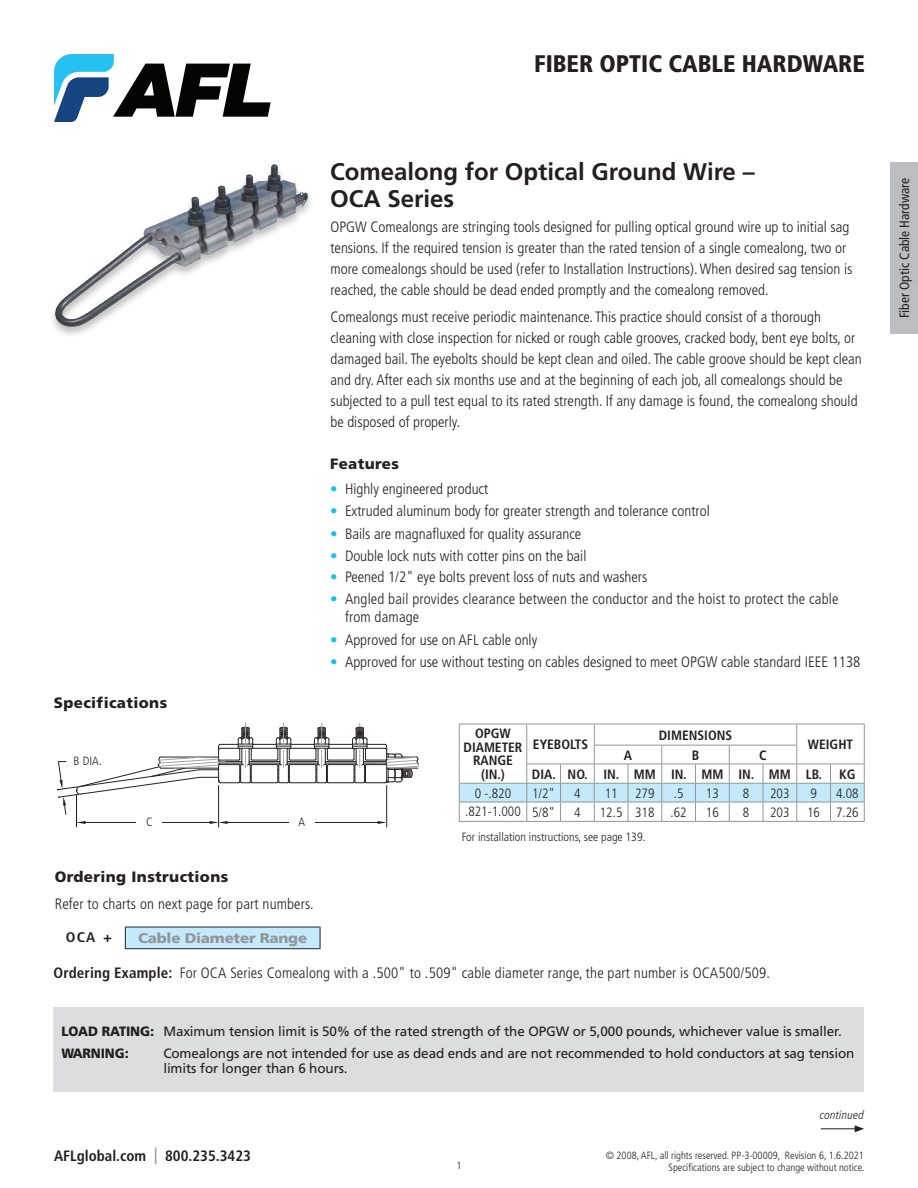
<style>
.page{position:relative;width:918px;height:1188px;background:#fff}
.page>*{position:absolute;margin:0;border:0;box-sizing:border-box;transform-origin:0 0}
.FPP_Product_Title{font:700 24px/27px "Frutiger LT Std";color:#231f20}
.t1{font:900 condensed 24px "Frutiger LT Std";color:#231f20}
.PP_body_copy{font:300 condensed 15px/21px "Frutiger LT Std";color:#231f20}
.FPP_Bullits{font:300 condensed 15px/18px "Frutiger LT Std";color:#231f20}
.FPP_Body_Text{font:300 condensed 15px "Frutiger LT Std";letter-spacing:.01em;color:#231f20}
.FPP_Subhead{font:900 15px "Frutiger LT Std";letter-spacing:.025em;color:#231f20}
.t2{font:700 condensed 15px "Frutiger LT Std";color:#231f20}
.FPP_Example-BoxedIn{font:900 13.95px "Frutiger LT Std";letter-spacing:-.015em;color:#939598;scale:1.07 1}
.FPP_Example-BoxedIn-2{font:700 condensed 13.95px "Frutiger LT Std";color:#231f20;scale:1.07 1}
.t3{font:900 condensed 13.95px "Frutiger LT Std";color:#231f20;scale:1.07 1}
.t4{font:13.5px/15px "Frutiger LT Std";letter-spacing:-.01em;color:#231f20}
.FPP_Table_Header{font:700 condensed 13.5px/13.5px "Frutiger LT Std";color:#231f20;text-align:center}
.FPP_Table_Body_Text{font:300 condensed 13.5px "Frutiger LT Std";color:#231f20}
.t5{font:condensed 13.5px "Frutiger LT Std";color:#231f20}
.t6{font:900 13.5px "Frutiger LT Std";letter-spacing:-.01em;color:#231f20;scale:.95 1}
.FPP_Caption{font:300 condensed 12px "Frutiger LT Std";color:#231f20}
.FPP_Body_Text-2{font:italic 300 condensed 12px "Frutiger LT Pro";letter-spacing:.01em;color:#231f20}
.t7{font:300 condensed 10.5px/12px "Frutiger LT Std";color:#231f20;text-align:right}
.s1{color:#15c0f2}
.s2{font-weight:700}
.s3{font-weight:900}
.s4{font-size:16.5px;color:#939598}
</style>
<div class="page">
<div style="left:890px;top:162px;width:28px;height:172px;background:#bcbdc0"></div>
<svg style="left:54px;top:54px;width:217px;height:68px"></svg>
<img style="left:52px;top:164px;width:259px;height:171px">
<hr style="left:821px;top:1128px;width:36px;height:1px;background:#231f20">
<svg style="left:855px;top:1125px;width:9px;height:7px"></svg>
<svg style="left:459px;top:724px;width:406px;height:97px"></svg>
<hr style="left:459px;top:821px;width:68px;height:1px;background:#939598">
<hr style="left:527px;top:821px;width:34px;height:1px;background:#939598">
<hr style="left:561px;top:821px;width:33px;height:1px;background:#939598">
<hr style="left:594px;top:821px;width:34px;height:1px;background:#939598">
<hr style="left:628px;top:821px;width:34px;height:1px;background:#939598">
<hr style="left:662px;top:821px;width:34px;height:1px;background:#939598">
<hr style="left:696px;top:821px;width:33px;height:1px;background:#939598">
<hr style="left:729px;top:821px;width:34px;height:1px;background:#939598">
<hr style="left:763px;top:821px;width:34px;height:1px;background:#939598">
<hr style="left:797px;top:821px;width:34px;height:1px;background:#939598">
<hr style="left:831px;top:821px;width:34px;height:1px;background:#939598">
<div style="left:125px;top:927px;width:195px;height:22px;background:#c3e9fa"></div>
<hr style="left:125px;top:927px;width:195px;height:1px;background:#231f20">
<svg style="left:125px;top:927px;width:1px;height:21px"></svg>
<svg style="left:320px;top:927px;width:1px;height:21px"></svg>
<hr style="left:125px;top:948px;width:195px;height:1px;background:#231f20">
<hr style="left:228px;top:822px;width:150px;height:1px;background:#252122">
<hr style="left:218px;top:785px;width:1px;height:42px;background:#252122">
<hr style="left:76px;top:795px;width:1px;height:32px;background:#252122">
<hr style="left:86px;top:822px;width:124px;height:1px;background:#252122">
<svg style="left:77px;top:821px;width:9px;height:3px"></svg>
<svg style="left:210px;top:821px;width:18px;height:3px"></svg>
<hr style="left:386px;top:785px;width:1px;height:42px;background:#252122">
<svg style="left:378px;top:821px;width:10px;height:3px"></svg>
<svg style="left:57px;top:723px;width:362px;height:92px"></svg>
<div style="left:289px;top:814px;width:26px;height:15px;background:#fff"></div>
<div style="left:136px;top:814px;width:26px;height:15px;background:#fff"></div>
<div style="left:54px;top:1007px;width:810px;height:85px;background:#dcdddf"></div>
<h1 class="t1" style="left:534px;top:49px;width:332px">FIBER OPTIC CABLE HARDWARE</h1>
<p class="FPP_Subhead" style="left:54px;top:694px;width:115px">Specifications</p>
<p class="FPP_Caption" style="left:74px;top:754px;width:30px">B DIA.</p>
<p class="FPP_Caption" style="left:146px;top:815px;width:8px">C</p>
<p class="FPP_Caption" style="left:299px;top:815px;width:8px">A</p>
<p class="FPP_Subhead" style="left:55px;top:867px;width:175px">Ordering Instructions</p>
<p class="FPP_Body_Text" style="left:55px;top:896px;width:260px">Refer to charts on next page for part numbers.</p>
<p class="FPP_Example-BoxedIn-2" style="left:66px;top:929px;width:29px">OCA</p>
<p class="t3" style="left:103px;top:929px;width:10px">+</p>
<p class="FPP_Example-BoxedIn" style="left:138px;top:930px;width:160px">Cable Diameter Range</p>
<p class="FPP_Product_Title" style="left:330px;top:158px;width:426px">Comealong for Optical Ground Wire –<br>OCA Series</p>
<p class="PP_body_copy" style="left:330px;top:216px;width:524px">OPGW Comealongs are stringing tools designed for pulling optical ground wire up to initial sag tensions. If the required tension is greater than the rated tension of a single comealong, two or more comealongs should be used (refer to Installation Instructions). When desired sag tension is reached, the cable should be dead ended promptly and the comealong removed.</p>
<p class="PP_body_copy" style="left:330px;top:306px;width:533px">Comealongs must receive periodic maintenance. This practice should consist of a thorough cleaning with close inspection for nicked or rough cable grooves, cracked body, bent eye bolts, or damaged bail. The eyebolts should be kept clean and oiled. The cable groove should be kept clean and dry. After each six months use and at the beginning of each job, all comealongs should be subjected to a pull test equal to its rated strength. If any damage is found, the comealong should be disposed of properly.</p>
<p class="FPP_Subhead" style="left:330px;top:455px;width:71px">Features</p>
<p class="FPP_Bullits" style="left:330px;top:480px;width:160px"><span class="s1">•</span> Highly engineered product</p>
<p class="FPP_Bullits" style="left:330px;top:502px;width:381px"><span class="s1">•</span> Extruded aluminum body for greater strength and tolerance control</p>
<p class="FPP_Bullits" style="left:330px;top:525px;width:253px"><span class="s1">•</span> Bails are magnafluxed for quality assurance</p>
<p class="FPP_Bullits" style="left:330px;top:547px;width:258px"><span class="s1">•</span> Double lock nuts with cotter pins on the bail</p>
<p class="FPP_Bullits" style="left:330px;top:568px;width:319px"><span class="s1">•</span> Peened 1/2" eye bolts prevent loss of nuts and washers</p>
<p class="FPP_Bullits" style="left:345px;top:590px;width:495px;text-indent:-15px"><span class="s1">•</span> Angled bail provides clearance between the conductor and the hoist to protect the cable from damage</p>
<p class="FPP_Bullits" style="left:330px;top:631px;width:209px"><span class="s1">•</span> Approved for use on AFL cable only</p>
<p class="FPP_Bullits" style="left:330px;top:653px;width:532px"><span class="s1">•</span> Approved for use without testing on cables designed to meet OPGW cable standard IEEE 1138</p>
<p class="FPP_Table_Header" style="left:464px;top:727px;width:60px">OPGW<br>DIAMETER<br>RANGE</p>
<p class="FPP_Table_Header" style="left:481px;top:768px;width:25px">(IN.)</p>
<p class="FPP_Table_Header" style="left:533px;top:738px;width:57px">EYEBOLTS</p>
<p class="FPP_Table_Header" style="left:659px;top:728px;width:75px">DIMENSIONS</p>
<p class="FPP_Table_Header" style="left:624px;top:748px;width:10px">A</p>
<p class="FPP_Table_Header" style="left:692px;top:748px;width:9px">B</p>
<p class="FPP_Table_Header" style="left:759px;top:748px;width:9px">C</p>
<p class="FPP_Table_Header" style="left:808px;top:738px;width:47px">WEIGHT</p>
<p class="FPP_Table_Header" style="left:532px;top:767px;width:26px">DIA.</p>
<p class="FPP_Table_Header" style="left:568px;top:767px;width:21px">NO.</p>
<p class="FPP_Table_Header" style="left:604px;top:767px;width:17px">IN.</p>
<p class="FPP_Table_Header" style="left:634px;top:767px;width:24px">MM</p>
<p class="FPP_Table_Header" style="left:671px;top:767px;width:17px">IN.</p>
<p class="FPP_Table_Header" style="left:701px;top:767px;width:24px">MM</p>
<p class="FPP_Table_Header" style="left:739px;top:767px;width:17px">IN.</p>
<p class="FPP_Table_Header" style="left:769px;top:767px;width:24px">MM</p>
<p class="FPP_Table_Header" style="left:806px;top:767px;width:17px">LB.</p>
<p class="FPP_Table_Header" style="left:839px;top:767px;width:18px">KG</p>
<p class="FPP_Table_Body_Text" style="left:475px;top:785px;width:38px">0 -.820</p>
<p class="FPP_Table_Body_Text" style="left:532px;top:785px;width:24px">1/2"</p>
<p class="FPP_Table_Body_Text" style="left:574px;top:785px;width:8px">4</p>
<p class="FPP_Table_Body_Text" style="left:605px;top:785px;width:14px">11</p>
<p class="FPP_Table_Body_Text" style="left:635px;top:785px;width:21px">279</p>
<p class="FPP_Table_Body_Text" style="left:674px;top:785px;width:11px">.5</p>
<p class="FPP_Table_Body_Text" style="left:706px;top:785px;width:14px">13</p>
<p class="FPP_Table_Body_Text" style="left:743px;top:785px;width:8px">8</p>
<p class="FPP_Table_Body_Text" style="left:770px;top:785px;width:21px">203</p>
<p class="FPP_Table_Body_Text" style="left:810px;top:785px;width:8px">9</p>
<p class="FPP_Table_Body_Text" style="left:836px;top:785px;width:24px">4.08</p>
<p class="FPP_Table_Body_Text" style="left:465px;top:804px;width:57px">.821-1.000</p>
<p class="FPP_Table_Body_Text" style="left:532px;top:804px;width:24px">5/8"</p>
<p class="FPP_Table_Body_Text" style="left:574px;top:804px;width:8px">4</p>
<p class="FPP_Table_Body_Text" style="left:600px;top:804px;width:24px">12.5</p>
<p class="FPP_Table_Body_Text" style="left:635px;top:804px;width:21px">318</p>
<p class="FPP_Table_Body_Text" style="left:671px;top:804px;width:18px">.62</p>
<p class="FPP_Table_Body_Text" style="left:706px;top:804px;width:14px">16</p>
<p class="FPP_Table_Body_Text" style="left:743px;top:804px;width:8px">8</p>
<p class="FPP_Table_Body_Text" style="left:770px;top:804px;width:21px">203</p>
<p class="FPP_Table_Body_Text" style="left:807px;top:804px;width:14px">16</p>
<p class="FPP_Table_Body_Text" style="left:836px;top:804px;width:24px">7.26</p>
<p class="FPP_Caption" style="left:462px;top:830px;width:185px">For installation instructions, see page 139.</p>
<p class="FPP_Body_Text" style="left:54px;top:964px;width:718px"><span class="s2">Ordering Example:</span> For OCA Series Comealong with a .500" to .509" cable diameter range, the part number is OCA500/509.</p>
<p class="t4" style="left:61px;top:1024px;width:782px"><span class="s3">LOAD RATING:</span> Maximum tension limit is 50% of the rated strength of the OPGW or 5,000 pounds, whichever value is smaller.</p>
<p class="t6" style="left:61px;top:1045px;width:72px">WARNING:</p>
<p class="t4" style="left:163px;top:1046px;width:692px">Comealongs are not intended for use as dead ends and are not recommended to hold conductors at sag tension limits for longer than 6 hours.</p>
<p class="t2" style="left:54px;top:1147px;width:198px">AFLglobal.com <span class="s4">|</span> 800.235.3423</p>
<p class="t7" style="left:456px;top:1159px;width:7px">1</p>
<p class="FPP_Body_Text-2" style="left:820px;top:1108px;width:46px">continued</p>
<p class="t7" style="left:606px;top:1150px;width:260px">© 2008, AFL, all rights reserved. PP-3-00009, Revision 6, 1.6.2021<br>Specifications are subject to change without notice.</p>
<p class="t5" style="left:897px;top:318px;width:142px;rotate:-90deg">Fiber Optic Cable Hardware</p>
</div>
